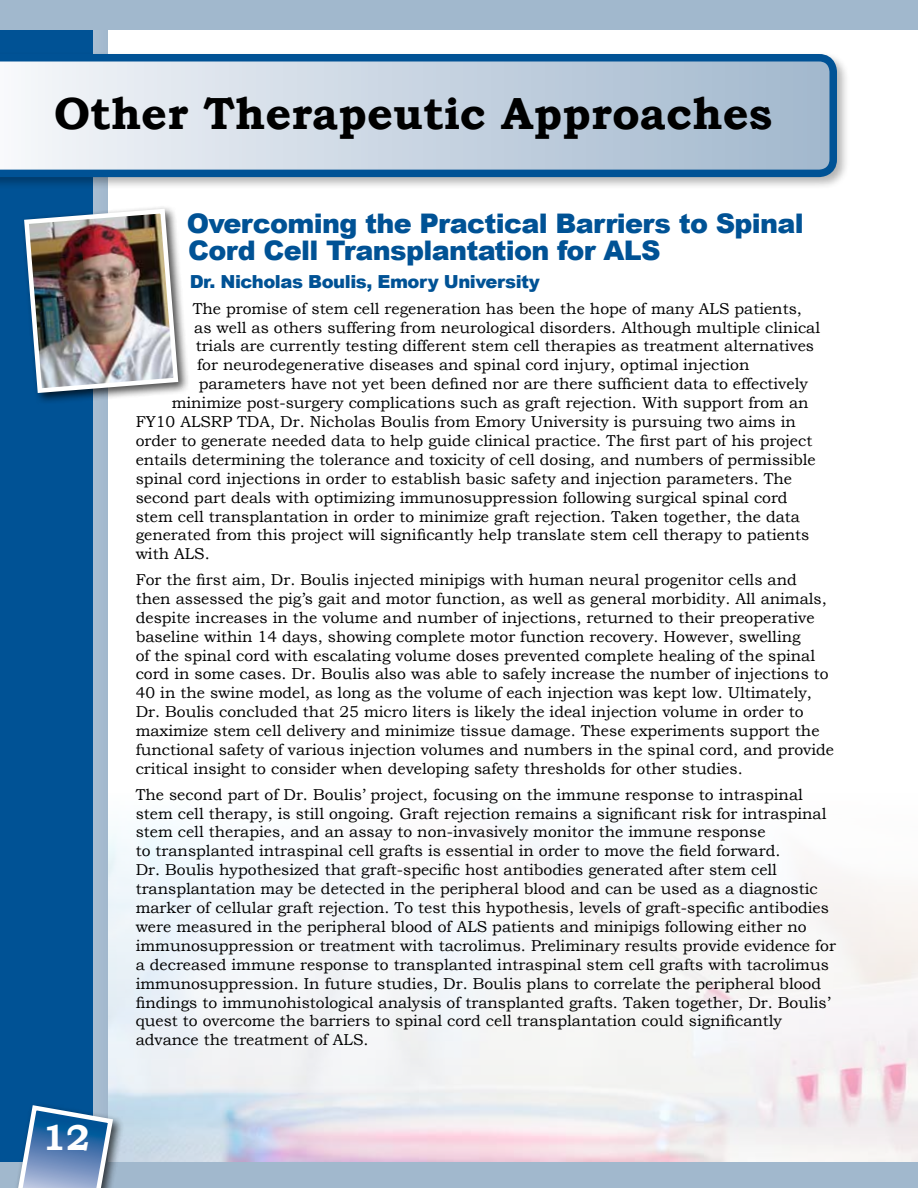
<style>
.page{position:relative;width:918px;height:1188px;background:#fff}
.page>*{position:absolute;margin:0;border:0;box-sizing:border-box;transform-origin:0 0}
.t1{font:700 45px "Bookman Old Style";color:#000}
.t2{font:700 36px "Bookman Old Style";color:#fff}
.t3{font:900 27px/27px "Arial";letter-spacing:-.025em;color:#005295}
.t4{font:900 18px "Arial";letter-spacing:-.025em;color:#005295}
.t5{font:15.75px/18.9px "Bookman Old Style";color:#000}
</style>
<div class="page">
<svg style="left:0;top:30px;width:108px;height:1132px;background:#115d9b"></svg>
<div style="left:0;top:51px;width:850px;height:139px;background:#000;opacity:.3"></div>
<svg style="left:0;top:54px;width:837px;height:123px;background:#b0c5d8"></svg>
<div style="left:0;top:0;width:918px;height:30px;background:#a1b8cd"></div>
<div style="left:0;top:1162px;width:918px;height:26px;background:#a1b8cd"></div>
<div style="left:7px;top:1101px;width:117px;height:87px;background:#000;opacity:.7"></div>
<svg style="left:8px;top:1103px;width:108px;height:85px"></svg>
<div style="left:20px;top:205px;width:170px;height:200px;background:#000;opacity:.7"></div>
<img style="left:22px;top:206px;width:159px;height:189px">
<h1 class="t1" style="left:54px;top:81px;width:720px">Other Therapeutic Approaches</h1>
<h2 class="t2" style="left:42px;top:1112px;width:49px">12</h2>
<h3 class="t3" style="left:187px;top:209px;width:619px">Overcoming the Practical Barriers to Spinal<br>Cord Cell Transplantation for ALS</h3>
<p class="t4" style="left:190px;top:268px;width:352px">Dr. Nicholas Boulis, Emory University</p>
<p class="t5" style="left:193px;top:299px;width:611px">The promise of stem cell regeneration has been the hope of many ALS patients,</p>
<p class="t5" style="left:194px;top:318px;width:627px">as well as others suffering from neurological disorders. Although multiple clinical</p>
<p class="t5" style="left:196px;top:337px;width:620px">trials are currently testing different stem cell therapies as treatment alternatives</p>
<p class="t5" style="left:197px;top:356px;width:554px">for neurodegenerative diseases and spinal cord injury, optimal injection</p>
<p class="t5" style="left:199px;top:374px;width:611px">parameters have not yet been defined nor are there sufficient data to effectively</p>
<p class="t5" style="left:172px;top:393px;width:638px">minimize post-surgery complications such as graft rejection. With support from an</p>
<p class="t5" style="left:136px;top:412px;width:662px">FY10 ALSRP TDA, Dr. Nicholas Boulis from Emory University is pursuing two aims in</p>
<p class="t5" style="left:136px;top:431px;width:678px">order to generate needed data to help guide clinical practice. The first part of his project</p>
<p class="t5" style="left:136px;top:450px;width:682px">entails determining the tolerance and toxicity of cell dosing, and numbers of permissible</p>
<p class="t5" style="left:136px;top:469px;width:658px">spinal cord injections in order to establish basic safety and injection parameters. The</p>
<p class="t5" style="left:136px;top:488px;width:654px">second part deals with optimizing immunosuppression following surgical spinal cord</p>
<p class="t5" style="left:136px;top:507px;width:666px">stem cell transplantation in order to minimize graft rejection. Taken together, the data</p>
<p class="t5" style="left:136px;top:526px;width:675px">generated from this project will significantly help translate stem cell therapy to patients</p>
<p class="t5" style="left:136px;top:545px;width:76px">with ALS.</p>
<p class="t5" style="left:136px;top:570px;width:700px">For the first aim, Dr. Boulis injected minipigs with human neural progenitor cells and then assessed the pig’s gait and motor function, as well as general morbidity. All animals, despite increases in the volume and number of injections, returned to their preoperative baseline within 14 days, showing complete motor function recovery. However, swelling<br>of the spinal cord with escalating volume doses prevented complete healing of the spinal cord in some cases. Dr. Boulis also was able to safely increase the number of injections to 40 in the swine model, as long as the volume of each injection was kept low. Ultimately, Dr. Boulis concluded that 25 micro liters is likely the ideal injection volume in order to maximize stem cell delivery and minimize tissue damage. These experiments support the functional safety of various injection volumes and numbers in the spinal cord, and provide critical insight to consider when developing safety thresholds for other studies.</p>
<p class="t5" style="left:136px;top:785px;width:702px">The second part of Dr. Boulis’ project, focusing on the immune response to intraspinal stem cell therapy, is still ongoing. Graft rejection remains a significant risk for intraspinal stem cell therapies, and an assay to non-invasively monitor the immune response<br>to transplanted intraspinal cell grafts is essential in order to move the field forward.<br>Dr. Boulis hypothesized that graft-specific host antibodies generated after stem cell transplantation may be detected in the peripheral blood and can be used as a diagnostic marker of cellular graft rejection. To test this hypothesis, levels of graft-specific antibodies were measured in the peripheral blood of ALS patients and minipigs following either no immunosuppression or treatment with tacrolimus. Preliminary results provide evidence for a decreased immune response to transplanted intraspinal stem cell grafts with tacrolimus immunosuppression. In future studies, Dr. Boulis plans to correlate the peripheral blood findings to immunohistological analysis of transplanted grafts. Taken together, Dr. Boulis’ quest to overcome the barriers to spinal cord cell transplantation could significantly advance the treatment of ALS.</p>
</div>
